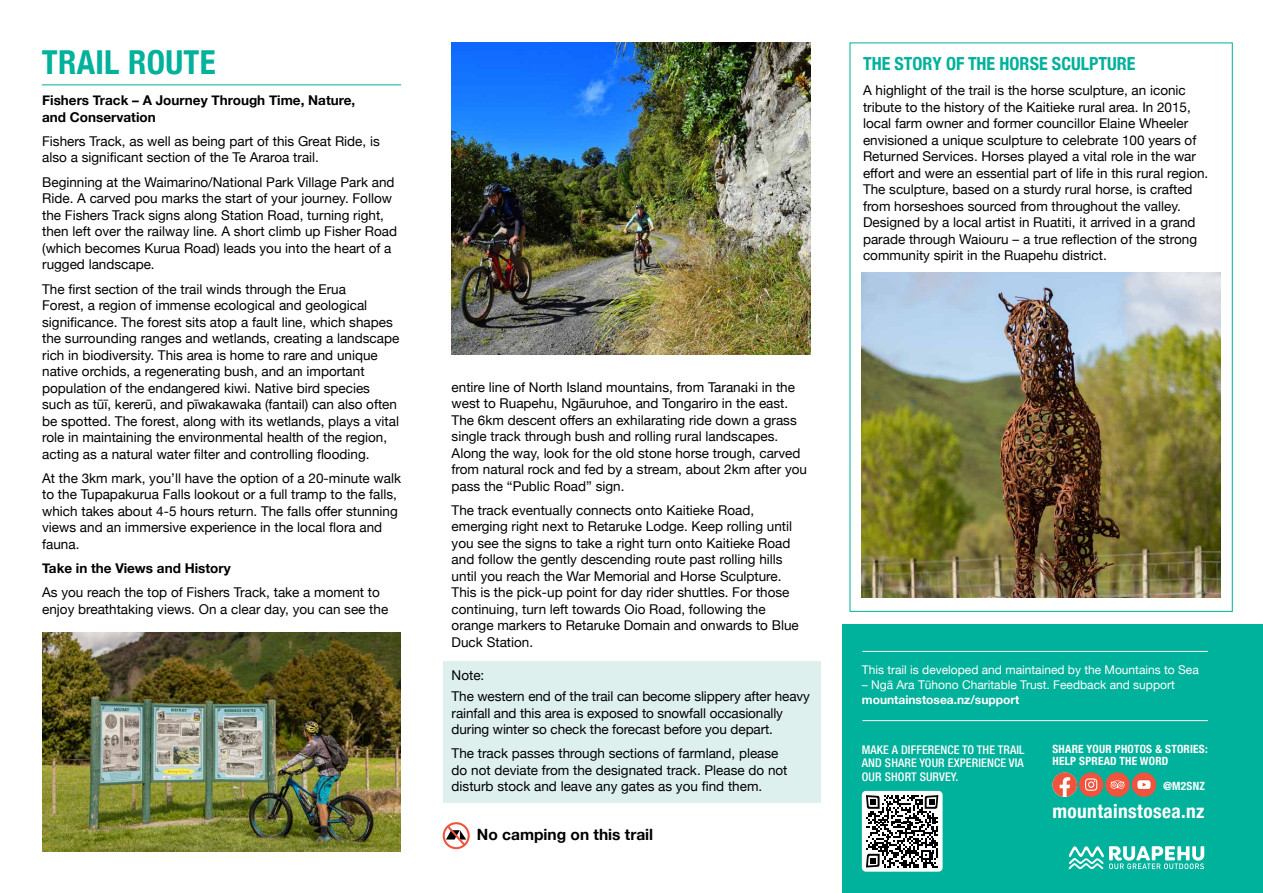
<style>
.page{position:relative;width:1263px;height:893px;background:#fff}
.page>*{position:absolute;margin:0;border:0;box-sizing:border-box;transform-origin:0 0}
.t1{font:700 condensed 33px "Helvetica Neue";letter-spacing:.01em;color:#00b19b}
.t2{font:700 condensed 19.35px "Helvetica Neue";letter-spacing:.02em;color:#fff}
.t3{font:700 condensed 18px "Helvetica Neue";color:#00b19b}
.t4{font:700 15.45px "Helvetica Neue";color:#000}
.t5{font:13.5px/16.5px "Helvetica Neue";color:#000}
.t6{font:700 13.5px/16.5px "Helvetica Neue";color:#000}
.t7{font:12px "Helvetica Neue";color:#fff}
.t8{font:500 condensed 12px/13.5px "Helvetica Neue LT Pro";letter-spacing:.01em;color:#fff;text-align:justify}
.t9{font:700 12px "Helvetica Neue";color:#fff}
.t10{font:700 condensed 11.4px/12.6px "Helvetica Neue";letter-spacing:.02em;color:#fff}
</style>
<div class="page">
<div style="left:842px;top:625px;width:421px;height:268px;background:#00b19b"></div>
<hr style="left:42px;top:84px;width:359px;height:1px;background:#00b19b">
<svg style="left:866px;top:795px;width:72px;height:73px;background:#7e7e7e"></svg>
<div style="left:862px;top:791px;width:80px;height:81px;border:3px solid #fff;border-radius:3px"></div>
<hr style="left:862px;top:651px;width:346px;height:1px;background:#fff">
<hr style="left:862px;top:720px;width:346px;height:1px;background:#fff">
<svg style="left:1132px;top:772px;width:24px;height:25px"></svg>
<img style="left:1135px;top:775px;width:18px;height:19px">
<div style="left:1079px;top:772px;width:24px;height:25px;background:#f0543d;border-radius:50%"></div>
<svg style="left:1085px;top:778px;width:12px;height:13px"></svg>
<div style="left:1105px;top:772px;width:25px;height:25px;background:#f0543d;border-radius:50%"></div>
<svg style="left:1110px;top:780px;width:14px;height:9px"></svg>
<svg style="left:1052px;top:772px;width:25px;height:25px"></svg>
<svg style="left:1068px;top:846px;width:136px;height:23px"></svg>
<div style="left:443px;top:662px;width:377px;height:141px;background:#ddf0ed"></div>
<img style="left:452px;top:43px;width:359px;height:312px">
<img style="left:43px;top:632px;width:357px;height:219px">
<img style="left:861px;top:272px;width:360px;height:326px">
<div style="left:443px;top:822px;width:27px;height:27px;border:2px solid #f0543d;border-radius:50%"></div>
<svg style="left:445px;top:823px;width:22px;height:25px"></svg>
<h1 class="t1" style="left:42px;top:35px;width:175px">TRAIL ROUTE</h1>
<p class="t6" style="left:42px;top:92px;width:315px">Fishers Track – A Journey Through Time, Nature, and Conservation</p>
<p class="t5" style="left:42px;top:134px;width:339px">Fishers Track, as well as being part of this Great Ride, is also a significant section of the Te Araroa trail.</p>
<p class="t5" style="left:42px;top:174px;width:356px">Beginning at the Waimarino/National Park Village Park and Ride. A carved pou marks the start of your journey. Follow the Fishers Track signs along Station Road, turning right, then left over the railway line. A short climb up Fisher Road (which becomes Kurua Road) leads you into the heart of a rugged landscape.</p>
<p class="t5" style="left:42px;top:281px;width:359px">The first section of the trail winds through the Erua<br>Forest, a region of immense ecological and geological significance. The forest sits atop a fault line, which shapes the surrounding ranges and wetlands, creating a landscape rich in biodiversity. This area is home to rare and unique native orchids, a regenerating bush, and an important population of the endangered kiwi. Native bird species such as tūī, kererū, and pīwakawaka (fantail) can also often be spotted. The forest, along with its wetlands, plays a vital role in maintaining the environmental health of the region, acting as a natural water filter and controlling flooding.</p>
<p class="t5" style="left:42px;top:470px;width:360px">At the 3km mark, you’ll have the option of a 20-minute walk to the Tupapakurua Falls lookout or a full tramp to the falls, which takes about 4-5 hours return. The falls offer stunning views and an immersive experience in the local flora and fauna.</p>
<p class="t6" style="left:42px;top:560px;width:190px">Take in the Views and History</p>
<p class="t5" style="left:42px;top:585px;width:348px">As you reach the top of Fishers Track, take a moment to enjoy breathtaking views. On a clear day, you can see the</p>
<p class="t5" style="left:452px;top:379px;width:357px">entire line of North Island mountains, from Taranaki in the west to Ruapehu, Ngāuruhoe, and Tongariro in the east.<br>The 6km descent offers an exhilarating ride down a grass single track through bush and rolling rural landscapes.<br>Along the way, look for the old stone horse trough, carved from natural rock and fed by a stream, about 2km after you pass the “Public Road” sign.</p>
<p class="t5" style="left:452px;top:503px;width:349px">The track eventually connects onto Kaitieke Road, emerging right next to Retaruke Lodge. Keep rolling until you see the signs to take a right turn onto Kaitieke Road and follow the gently descending route past rolling hills until you reach the War Memorial and Horse Sculpture.<br>This is the pick-up point for day rider shuttles. For those continuing, turn left towards Oio Road, following the orange markers to Retaruke Domain and onwards to Blue Duck Station.</p>
<p class="t5" style="left:452px;top:666px;width:360px;line-height:20.7px">Note:<br>The western end of the trail can become slippery after heavy</p>
<p class="t5" style="left:452px;top:705px;width:333px">rainfall and this area is exposed to snowfall occasionally during winter so check the forecast before you depart.</p>
<p class="t5" style="left:452px;top:746px;width:337px">The track passes through sections of farmland, please do not deviate from the designated track. Please do not disturb stock and leave any gates as you find them.</p>
<p class="t4" style="left:477px;top:822px;width:178px">No camping on this trail</p>
<h3 class="t3" style="left:863px;top:49px;width:274px">THE STORY OF THE HORSE SCULPTURE</h3>
<p class="t5" style="left:863px;top:83px;width:347px">A highlight of the trail is the horse sculpture, an iconic tribute to the history of the Kaitieke rural area. In 2015, local farm owner and former councillor Elaine Wheeler envisioned a unique sculpture to celebrate 100 years of Returned Services. Horses played a vital role in the war effort and were an essential part of life in this rural region.<br>The sculpture, based on a sturdy rural horse, is crafted from horseshoes sourced from throughout the valley.<br>Designed by a local artist in Ruatiti, it arrived in a grand parade through Waiouru – a true reflection of the strong community spirit in the Ruapehu district.</p>
<p class="t7" style="left:862px;top:661px;width:338px">This trail is developed and maintained by the Mountains to Sea</p>
<p class="t7" style="left:862px;top:676px;width:314px">– Ngā Ara Tūhono Charitable Trust. Feedback and support</p>
<p class="t9" style="left:862px;top:691px;width:159px">mountainstosea.nz/support</p>
<p class="t10" style="left:1052px;top:741px;width:157px">SHARE YOUR PHOTOS &amp; STORIES:<br>HELP SPREAD THE WORD</p>
<p class="t10" style="left:1163px;top:778px;width:43px">@M2SNZ</p>
<h2 class="t2" style="left:1052px;top:795px;width:153px">mountainstosea.nz</h2>
<p class="t8" style="left:862px;top:743px;width:164px">MAKE A DIFFERENCE TO THE TRAIL AND SHARE YOUR EXPERIENCE VIA OUR SHORT SURVEY.</p>
</div>
